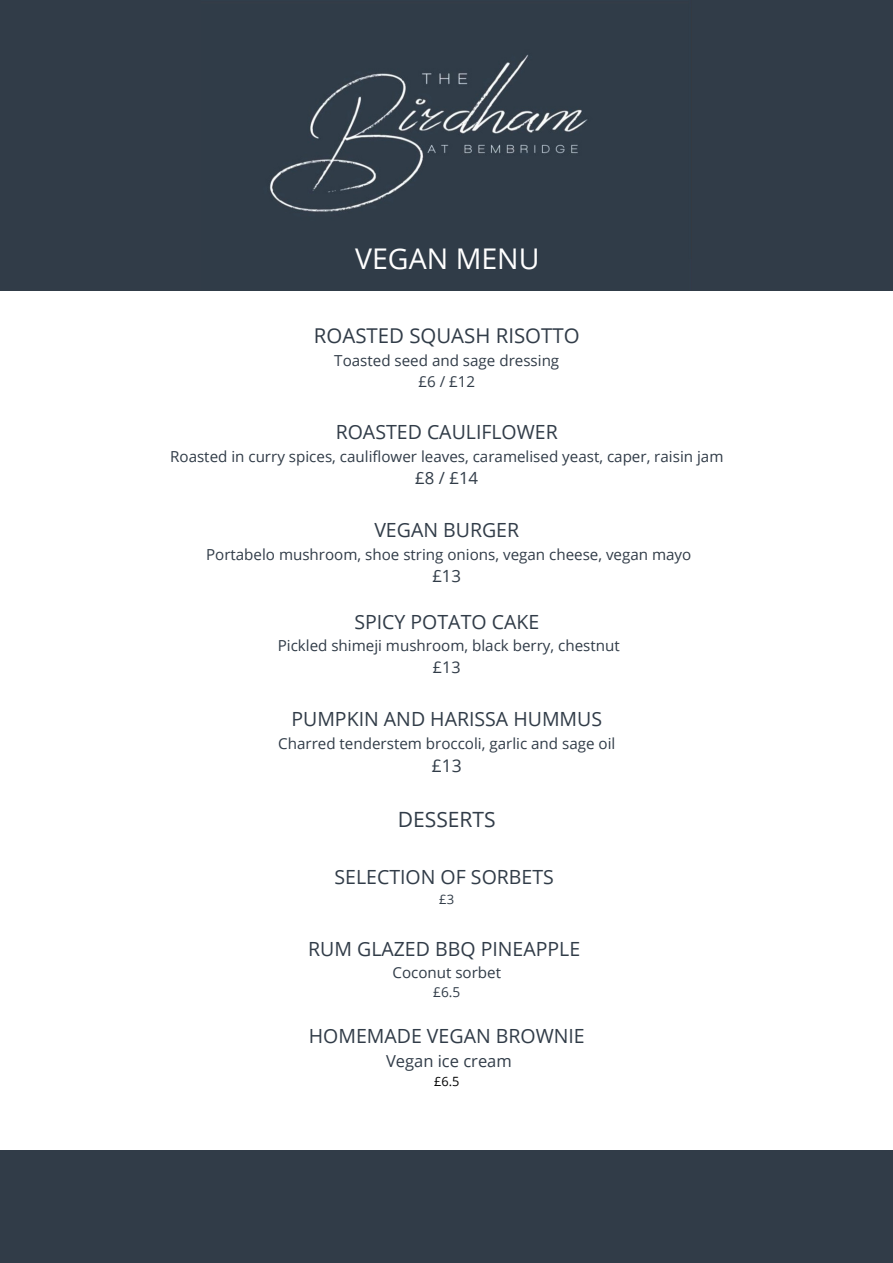
<style>
.page{position:relative;width:893px;height:1263px;background:#313c48}
.page>*{position:absolute;margin:0;border:0;box-sizing:border-box;transform-origin:0 0}
.t1{font:28.5px "Open Sans";color:#fff}
.t2{font:21px "Open Sans";color:#313c48}
.t3{font:20.4px "Open Sans";color:#313c48}
.t4{font:19.5px "Open Sans";color:#313c48}
.t5{font:17.48px "Open Sans";color:#313c48}
.t6{font:16.8px "Open Sans";color:#313c48}
.t7{font:16.5px "Open Sans";color:#313c48}
.t8{font:16.12px "Open Sans";color:#313c48}
.t9{font:15.15px "Open Sans";color:#313c48}
.t10{font:13.65px "Open Sans";color:#313c48}
.t11{font:13.05px "Open Sans";color:#313c48}
.t12{font:12.75px "Open Sans";color:#000}
</style>
<div class="page">
<img style="left:270px;top:54px;width:318px;height:158px">
<div style="left:0;top:291px;width:893px;height:858px;background:#fff"></div>
<p class="t1" style="left:355px;top:239px;width:186px">VEGAN MENU</p>
<p class="t3" style="left:314px;top:322px;width:267px">ROASTED SQUASH RISOTTO</p>
<p class="t9" style="left:334px;top:350px;width:226px">Toasted seed and sage dressing</p>
<p class="t9" style="left:418px;top:371px;width:58px">£6 / £12</p>
<p class="t4" style="left:336px;top:418px;width:224px">ROASTED CAULIFLOWER</p>
<p class="t9" style="left:170px;top:445px;width:555px">Roasted in curry spices, cauliflower leaves, caramelised yeast, caper, raisin jam</p>
<p class="t6" style="left:415px;top:466px;width:64px">£8 / £14</p>
<p class="t4" style="left:374px;top:516px;width:146px">VEGAN BURGER</p>
<p class="t9" style="left:206px;top:543px;width:487px">Portabelo mushroom, shoe string onions, vegan cheese, vegan mayo</p>
<p class="t6" style="left:432px;top:564px;width:30px">£13</p>
<p class="t4" style="left:354px;top:608px;width:186px">SPICY POTATO CAKE</p>
<p class="t9" style="left:278px;top:635px;width:343px">Pickled shimeji mushroom, black berry, chestnut</p>
<p class="t8" style="left:433px;top:656px;width:29px">£13</p>
<p class="t4" style="left:291px;top:705px;width:312px">PUMPKIN AND HARISSA HUMMUS</p>
<p class="t9" style="left:278px;top:732px;width:338px">Charred tenderstem broccoli, garlic and sage oil</p>
<p class="t5" style="left:432px;top:753px;width:31px">£13</p>
<p class="t2" style="left:398px;top:804px;width:99px">DESSERTS</p>
<p class="t4" style="left:334px;top:863px;width:221px">SELECTION OF SORBETS</p>
<p class="t11" style="left:439px;top:890px;width:16px">£3</p>
<p class="t4" style="left:308px;top:935px;width:274px">RUM GLAZED BBQ PINEAPPLE</p>
<p class="t9" style="left:392px;top:962px;width:110px">Coconut sorbet</p>
<p class="t10" style="left:433px;top:983px;width:29px">£6.5</p>
<p class="t4" style="left:309px;top:1022px;width:277px">HOMEMADE VEGAN BROWNIE</p>
<p class="t7" style="left:386px;top:1049px;width:127px">Vegan ice cream</p>
<p class="t12" style="left:434px;top:1072px;width:27px">£6.5</p>
</div>
